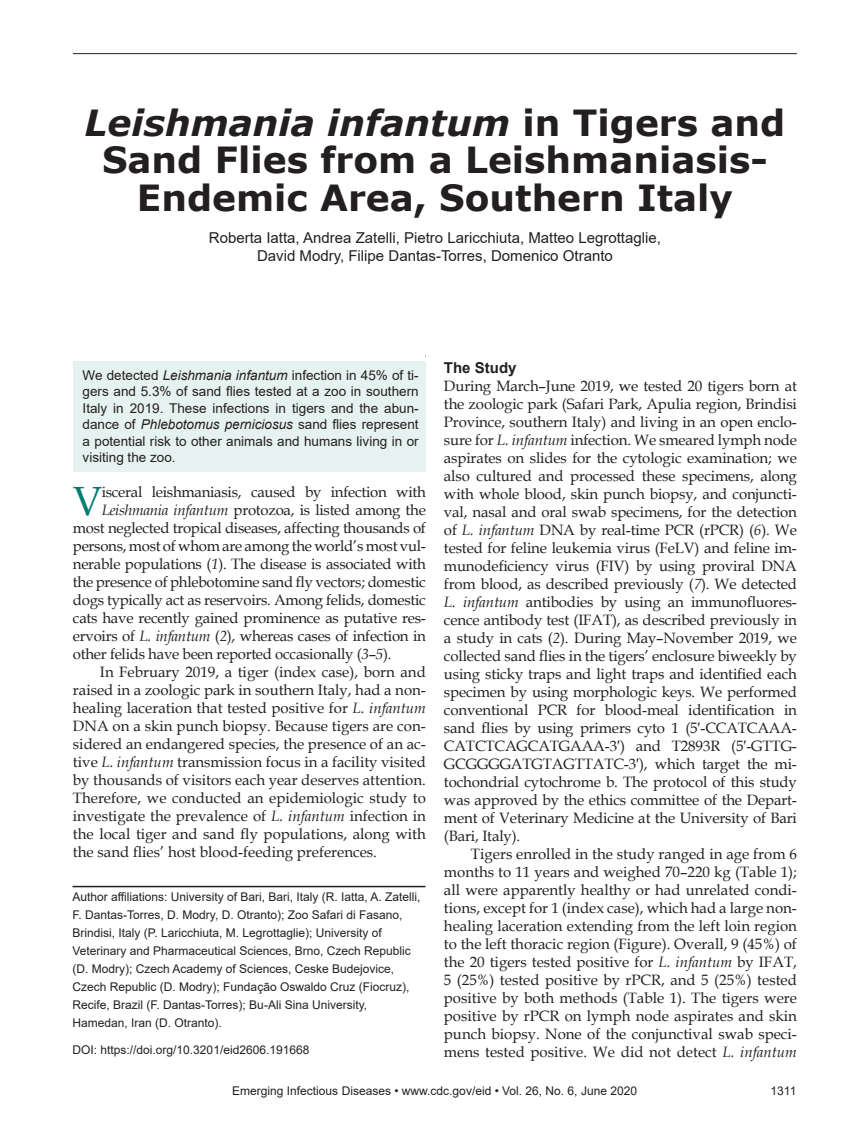
<style>
.page{position:relative;width:851px;height:1134px;background:#fff}
.page>*{position:absolute;margin:0;border:0;box-sizing:border-box;transform-origin:0 0}
.Drop_Cap{font:40.8px "Book Antiqua";color:#007d70}
.Article_Title{font:700 36px/37.5px "Verdana";color:#231f20;text-align:center}
.BodyText2{font:15px/18px "Book Antiqua";letter-spacing:-.01em;color:#231f20;text-align:justify}
.Body_Text{font:15px/18px "Book Antiqua";color:#231f20;text-align:justify}
.Drop_Cap-2{font:15px "Book Antiqua";letter-spacing:-.02em;color:#231f20}
.Authors{font:15px/18px "Arial";color:#231f20;text-align:center}
.t1{font:700 15px "Arial";color:#231f20}
.Abstract{font:13.5px/16.5px "Arial";color:#231f20;text-align:justify}
.Affiliations{font:12px/18px "Arial";color:#231f20}
.DOI{font:12px "Arial";color:#231f20}
.s1{font-style:italic}
</style>
<div class="page">
<hr style="left:73px;top:53px;width:723px;height:1px;background:#231f20">
<div style="left:72px;top:362px;width:353px;height:110px;background:#e6f2f0"></div>
<hr style="left:72px;top:886px;width:353px;height:1px;background:#231f20">
<p class="Article_Title" style="left:84px;top:103px;width:702px"><span class="s1">Leishmania infantum</span> in Tigers and<br>Sand Flies from a Leishmaniasis-<br>Endemic Area, Southern Italy</p>
<p class="Authors" style="left:209px;top:229px;width:453px">Roberta Iatta, Andrea Zatelli, Pietro Laricchiuta, Matteo Legrottaglie,<br>David Modry, Filipe Dantas-Torres, Domenico Otranto</p>
<p class="Abstract" style="left:83px;top:366px;width:337px">We detected <span class="s1">Leishmania infantum</span> infection in 45% of ti&shy;gers and 5.3% of sand flies tested at a zoo in southern Italy in 2019. These infections in tigers and the abun&shy;dance of <span class="s1">Phlebotomus perniciosus</span> sand flies represent a potential risk to other animals and humans living in or visiting the zoo.</p>
<p class="Drop_Cap" style="left:73px;top:472px;width:31px">V</p>
<p class="Drop_Cap-2" style="left:102px;top:481px;width:326px">isceral leishmaniasis, caused by infection with</p>
<p class="Drop_Cap-2" style="left:102px;top:499px;width:326px"><span class="s1">Leishmania infantum</span> protozoa, is listed among the</p>
<p class="Drop_Cap-2" style="left:73px;top:517px;width:354px">most neglected tropical diseases, affecting thousands of</p>
<p class="Drop_Cap-2" style="left:73px;top:535px;width:354px">persons, most of whom are among the world’s most vul-</p>
<p class="Drop_Cap-2" style="left:73px;top:553px;width:354px">nerable populations (<span class="s1">1</span>). The disease is associated with</p>
<p class="Drop_Cap-2" style="left:73px;top:571px;width:354px">the presence of phlebotomine sand fly vectors; domestic</p>
<p class="Drop_Cap-2" style="left:73px;top:589px;width:354px">dogs typically act as reservoirs. Among felids, domestic</p>
<p class="Drop_Cap-2" style="left:73px;top:607px;width:354px">cats have recently gained prominence as putative res-</p>
<p class="Drop_Cap-2" style="left:73px;top:625px;width:354px">ervoirs of <span class="s1">L. infantum</span> (<span class="s1">2</span>), whereas cases of infection in</p>
<p class="Drop_Cap-2" style="left:73px;top:643px;width:320px">other felids have been reported occasionally (<span class="s1">3</span>–<span class="s1">5</span>).</p>
<p class="Body_Text" style="left:73px;top:662px;width:354px;text-indent:27px">In February 2019, a tiger (index case), born and raised in a zoologic park in southern Italy, had a non&shy;healing laceration that tested positive for <span class="s1">L. infantum </span>DNA on a skin punch biopsy. Because tigers are con&shy;sidered an endangered species, the presence of an ac&shy;tive <span class="s1">L. infantum</span> transmission focus in a facility visited by thousands of visitors each year deserves attention.<br>Therefore, we conducted an epidemiologic study to investigate the prevalence of <span class="s1">L. infantum</span> infection in the local tiger and sand fly populations, along with the sand flies’ host blood-feeding preferences.</p>
<p class="Affiliations" style="left:72px;top:888px;width:349px">Author affiliations: University of Bari, Bari, Italy (R. Iatta, A. Zatelli, F. Dantas-Torres, D. Modry, D. Otranto); Zoo Safari di Fasano, Brindisi, Italy (P. Laricchiuta, M. Legrottaglie); University of Veterinary and Pharmaceutical Sciences, Brno, Czech Republic (D. Modry); Czech Academy of Sciences, Ceske Budejovice, Czech Republic (D. Modry); Fundação Oswaldo Cruz (Fiocruz), Recife, Brazil (F. Dantas-Torres); Bu-Ali Sina University, Hamedan, Iran (D. Otranto).</p>
<p class="DOI" style="left:72px;top:1041px;width:238px">DOI: https://doi.org/10.3201/eid2606.191668</p>
<h1 class="t1" style="left:444px;top:357px;width:74px">The Study</h1>
<p class="BodyText2" style="left:444px;top:376px;width:354px">During March–June 2019, we tested 20 tigers born at the zoologic park (Safari Park, Apulia region, Brindisi Province, southern Italy) and living in an open enclo&shy;sure for <span class="s1">L. infantum</span> infection. We smeared lymph node aspirates on slides for the cytologic examination; we also cultured and processed these specimens, along with whole blood, skin punch biopsy, and conjuncti&shy;val, nasal and oral swab specimens, for the detection of <span class="s1">L. infantum</span> DNA by real-time PCR (rPCR) (<span class="s1">6</span>). We tested for feline leukemia virus (FeLV) and feline im&shy;munodeficiency virus (FIV) by using proviral DNA from blood, as described previously (<span class="s1">7</span>). We detected <span class="s1">L. infantum</span> antibodies by using an immunofluores&shy;cence antibody test (IFAT), as described previously in a study in cats (<span class="s1">2</span>). During May–November 2019, we collected sand flies in the tigers’ enclosure biweekly by using sticky traps and light traps and identified each specimen by using morphologic keys. We performed conventional PCR for blood-meal identification in sand flies by using primers cyto 1 (5′-CCATCAAA-CATCTCAGCATGAAA-3′) and T2893R (5′-GTTG-GCGGGGATGTAGTTATC-3′), which target the mi&shy;tochondrial cytochrome b. The protocol of this study was approved by the ethics committee of the Depart&shy;ment of Veterinary Medicine at the University of Bari (Bari, Italy).</p>
<p class="Body_Text" style="left:444px;top:844px;width:354px;text-indent:27px">Tigers enrolled in the study ranged in age from 6 months to 11 years and weighed 70–220 kg (Table 1); all were apparently healthy or had unrelated condi&shy;tions, except for 1 (index case), which had a large non&shy;healing laceration extending from the left loin region to the left thoracic region (Figure). Overall, 9 (45%) of the 20 tigers tested positive for <span class="s1">L. infantum</span> by IFAT, 5 (25%) tested positive by rPCR, and 5 (25%) tested positive by both methods (Table 1). The tigers were positive by rPCR on lymph node aspirates and skin punch biopsy. None of the conjunctival swab speci&shy;mens tested positive. We did not detect <span class="s1">L. infantum</span></p>
<p class="Affiliations" style="left:232px;top:1082px;width:406px">Emerging Infectious Diseases • www.cdc.gov/eid • Vol. 26, No. 6, June 2020</p>
<p class="Affiliations" style="left:770px;top:1082px;width:27px">1311</p>
</div>
